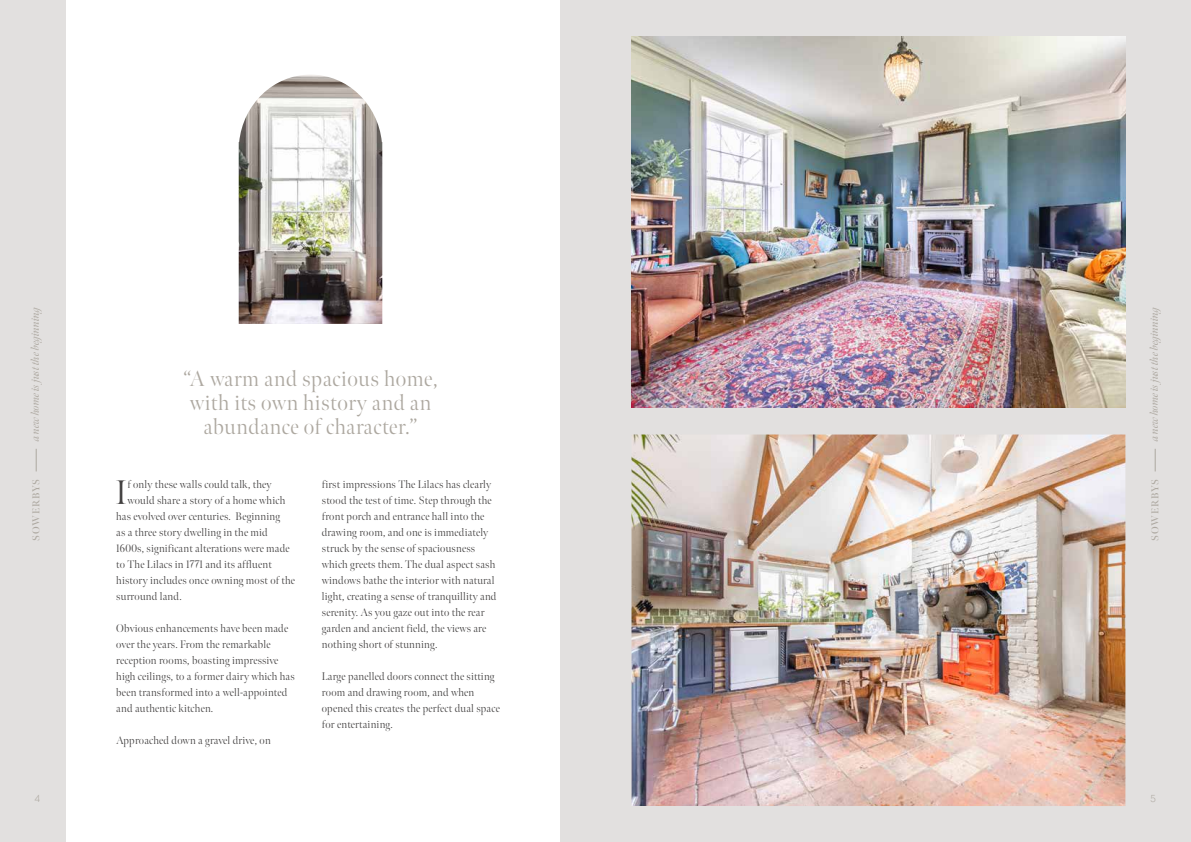
<style>
.page{position:relative;width:1191px;height:842px;background:#fff}
.page>*{position:absolute;margin:0;border:0;box-sizing:border-box;transform-origin:0 0}
.t1{font:300 34px "Meno Banner";color:#434141}
.t2{font:300 22px/24px "Meno Banner";letter-spacing:.025em;color:#ada8a0;text-align:center}
.t3{font:300 11px/16px "Meno Banner";letter-spacing:.02em;color:#434141}
.t4{font:italic 11px "Meno Banner";letter-spacing:-.01em;color:#ada8a0}
.t5{font:600 10px "Meno Banner";letter-spacing:.08em;color:#ada8a0}
.t6{font:300 10px "Quasimoda";color:#ada8a0}
</style>
<div class="page">
<div style="left:0;top:0;width:595px;height:842px;background:#e2e0df"></div>
<div style="left:595px;top:0;width:596px;height:842px;background:#e2e0df"></div>
<svg style="left:36px;top:449px;width:1px;height:22px"></svg>
<svg style="left:1155px;top:449px;width:1px;height:22px"></svg>
<div style="left:66px;top:0;width:493px;height:842px;background:#fff"></div>
<img style="left:239px;top:75px;width:143px;height:249px">
<img style="left:631px;top:36px;width:494px;height:371px">
<img style="left:631px;top:434px;width:494px;height:372px">
<p class="t4" style="left:29px;top:441px;width:138px;rotate:-90deg">a new home is just the beginning</p>
<p class="t4" style="left:1147px;top:441px;width:138px;rotate:-90deg">a new home is just the beginning</p>
<h1 class="t1" style="left:115px;top:472px;width:13px">I</h1>
<p class="t3" style="left:127px;top:477px;width:145px">f only these walls could talk, they</p>
<h2 class="t2" style="left:183px;top:367px;width:256px">“A warm and spacious home, with its own history and an abundance of character.”</h2>
<p class="t5" style="left:30px;top:541px;width:63px;rotate:-90deg">SOWERBYS</p>
<p class="t5" style="left:1149px;top:541px;width:63px;rotate:-90deg">SOWERBYS</p>
<p class="t3" style="left:322px;top:477px;width:176px">first impressions The Lilacs has clearly stood the test of time. Step through the front porch and entrance hall into the drawing room, and one is immediately struck by the sense of spaciousness which greets them. The dual aspect sash windows bathe the interior with natural light, creating a sense of tranquillity and serenity. As you gaze out into the rear garden and ancient field, the views are nothing short of stunning.</p>
<p class="t3" style="left:322px;top:669px;width:179px">Large panelled doors connect the sitting room and drawing room, and when opened this creates the perfect dual space for entertaining.</p>
<p class="t3" style="left:127px;top:493px;width:159px">would share a story of a home which</p>
<p class="t3" style="left:116px;top:509px;width:165px">has evolved over centuries. Beginning</p>
<p class="t3" style="left:116px;top:525px;width:153px">as a three story dwelling in the mid</p>
<p class="t3" style="left:116px;top:541px;width:175px">1600s, significant alterations were made</p>
<p class="t3" style="left:116px;top:557px;width:157px">to The Lilacs in 1771 and its affluent</p>
<p class="t3" style="left:116px;top:573px;width:180px">history includes once owning most of the</p>
<p class="t3" style="left:116px;top:589px;width:67px">surround land.</p>
<p class="t3" style="left:116px;top:621px;width:180px">Obvious enhancements have been made over the years. From the remarkable reception rooms, boasting impressive high ceilings, to a former dairy which has been transformed into a well-appointed and authentic kitchen.</p>
<p class="t3" style="left:116px;top:733px;width:156px">Approached down a gravel drive, on</p>
<p class="t6" style="left:35px;top:791px;width:7px">4</p>
<p class="t6" style="left:1150px;top:791px;width:7px">5</p>
</div>
